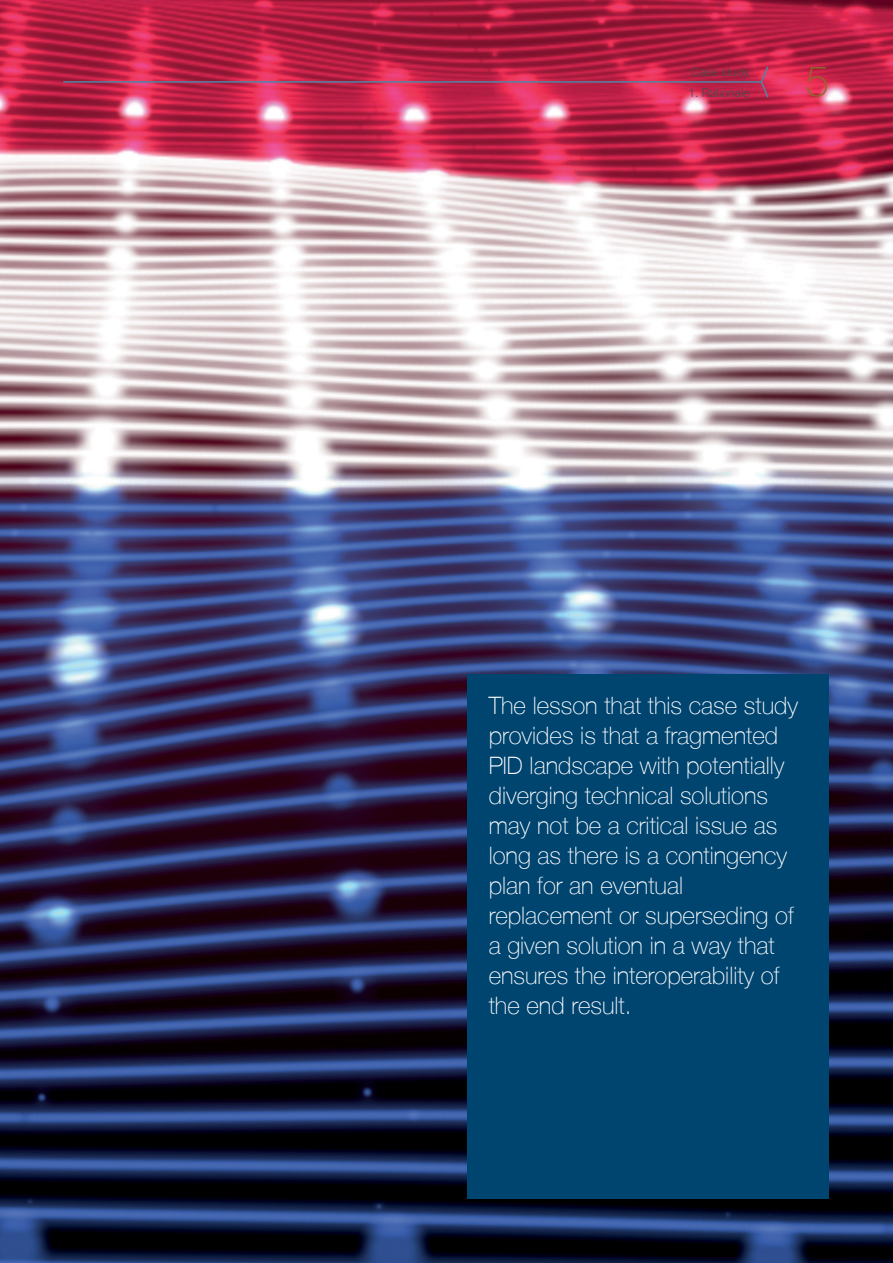
<style>
.page{position:relative;width:893px;height:1263px;background:#fff}
.page>*{position:absolute;margin:0;border:0;box-sizing:border-box;transform-origin:0 0}
.t1{font:100 42px "Helvetica Neue LT";color:#8a6d2a}
.t2{font:100 24px/30px "Helvetica Neue LT";color:#fff}
.t3{font:300 12px "Helvetica Neue LT";color:#484b4c}
</style>
<div class="page">
<img style="left:0;top:0;width:893px;height:1263px">
<div style="left:468px;top:674px;width:361px;height:525px;background:#004570"></div>
<hr style="left:64px;top:81px;width:697px;height:2px;background:#4e85a4">
<svg style="left:760px;top:65px;width:10px;height:34px"></svg>
<p class="t3" style="left:691px;top:64px;width:60px">Case study</p>
<p class="t3" style="left:688px;top:85px;width:63px">1. Rationale</p>
<h1 class="t1" style="left:806px;top:57px;width:25px">5</h1>
<p class="t2" style="left:489px;top:690px;width:311px">The lesson that this case study provides is that a fragmented<br>PID landscape with potentially diverging technical solutions may not be a critical issue as long as there is a contingency plan for an eventual replacement or superseding of a given solution in a way that ensures the interoperability of the end result.</p>
</div>
